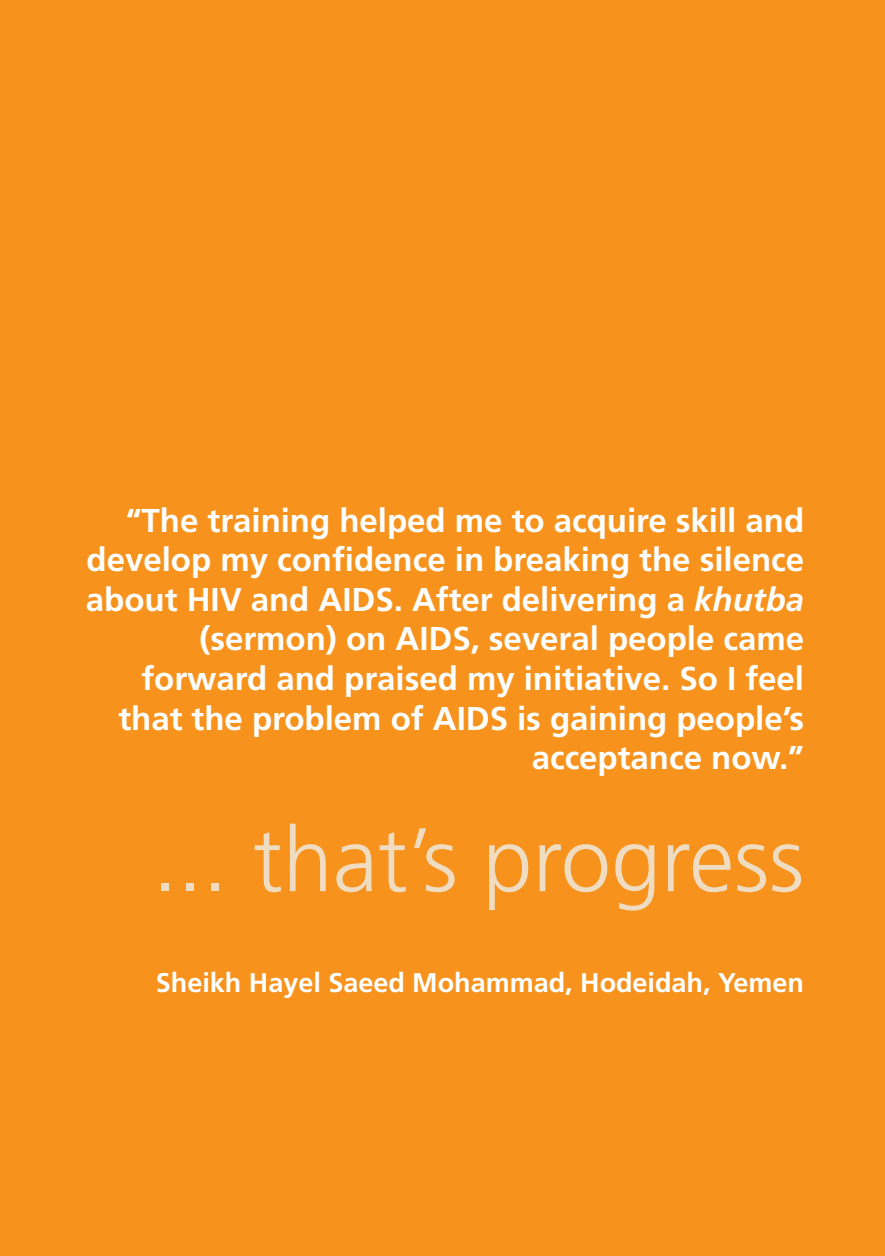
<style>
.page{position:relative;width:885px;height:1256px;background:#fff}
.page>*{position:absolute;margin:0;border:0;box-sizing:border-box;transform-origin:0 0}
.t1{font:300 90px "Frutiger";color:#f0dcc1}
.t2{font:700 33px/39.6px "Frutiger";color:#fff;text-align:right}
.t3{font:700 27px "Frutiger";color:#fff}
.s1{font-style:italic}
</style>
<div class="page">
<div style="left:0;top:0;width:884px;height:1256px;background:#f7931d"></div>
<p class="t2" style="left:86px;top:503px;width:719px">“The training helped me to acquire skill and develop my confidence in breaking the silence about HIV and AIDS. After delivering a <span class="s1">khutba </span>(sermon) on AIDS, several people came forward and praised my initiative. So I feel that the problem of AIDS is gaining people’s acceptance now.”</p>
<h1 class="t1" style="left:153px;top:823px;width:652px">... that’s progress</h1>
<p class="t3" style="left:156px;top:971px;width:649px">Sheikh Hayel Saeed Mohammad, Hodeidah, Yemen</p>
</div>
